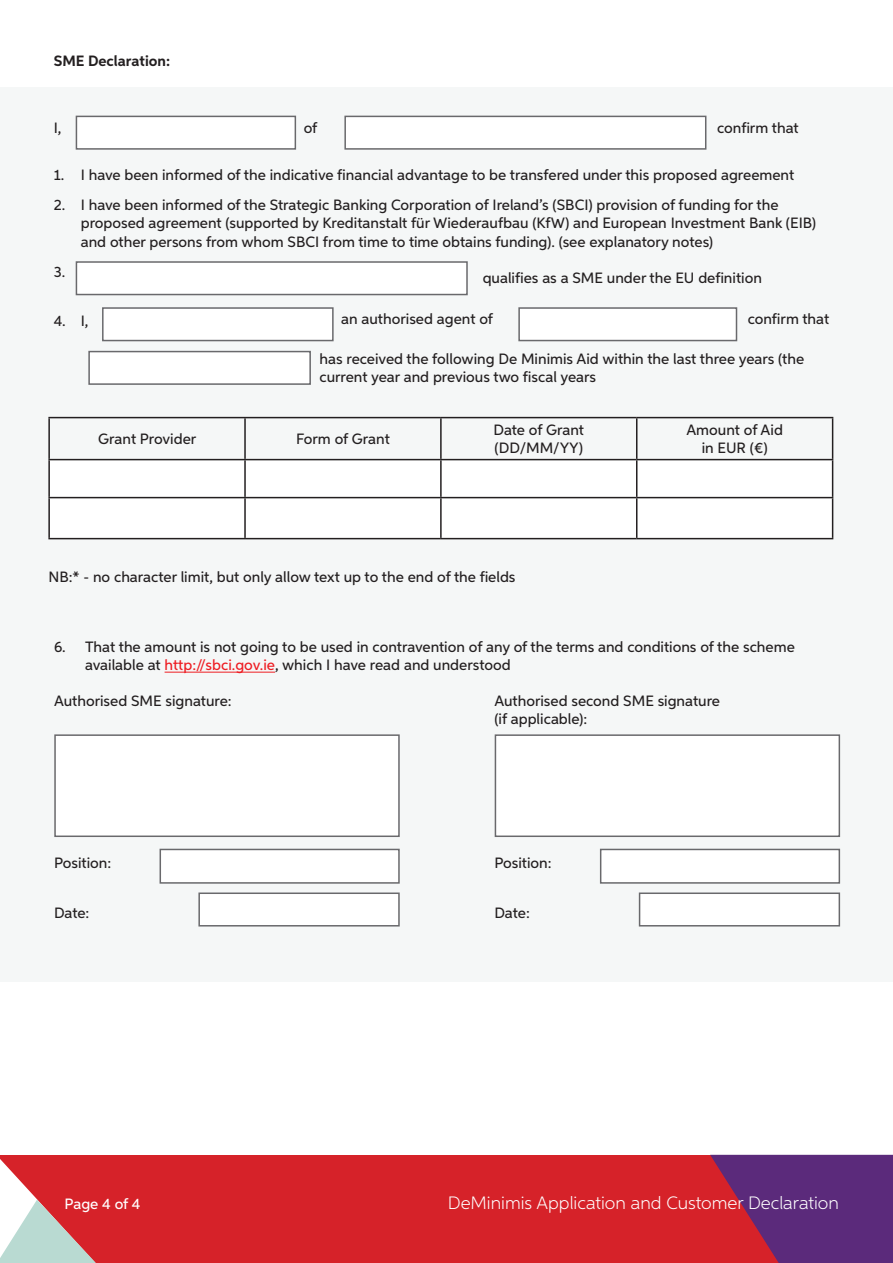
<style>
.page{position:relative;width:893px;height:1263px;background:#fff}
.page>*{position:absolute;margin:0;border:0;box-sizing:border-box;transform-origin:0 0}
.t1{font:300 18px "Aspira";color:#fff}
.t2{font:500 15px/18px "Aspira";color:#231f20}
.t3{font:700 15px "Aspira";color:#231f20}
.t4{font:500 15px "Aspira";letter-spacing:-.005em;color:#fff}
.s1{color:#ee1d23}
</style>
<div class="page">
<div style="left:0;top:1155px;width:893px;height:108px;background:#d62229"></div>
<svg style="left:710px;top:1155px;width:183px;height:108px"></svg>
<svg style="left:0;top:1159px;width:96px;height:104px"></svg>
<div style="left:0;top:87px;width:893px;height:895px;background:#f5f7f7"></div>
<hr style="left:165px;top:672px;width:110px;height:1px;background:#ee1d23">
<div style="left:160px;top:849px;width:240px;height:35px;background:#fff;border:2px solid #69696c"></div>
<div style="left:54px;top:734px;width:346px;height:103px;background:#fff;border:2px solid #69696c"></div>
<div style="left:198px;top:892px;width:202px;height:34px;background:#fff;border:2px solid #69696c"></div>
<div style="left:76px;top:116px;width:220px;height:34px;background:#fff;border:2px solid #69696c"></div>
<div style="left:344px;top:116px;width:362px;height:34px;background:#fff;border:2px solid #69696c"></div>
<div style="left:102px;top:307px;width:232px;height:34px;background:#fff;border:2px solid #69696c"></div>
<div style="left:518px;top:307px;width:219px;height:34px;background:#fff;border:2px solid #69696c"></div>
<div style="left:88px;top:351px;width:223px;height:34px;background:#fff;border:2px solid #69696c"></div>
<svg style="left:50px;top:418px;width:782px;height:41px"></svg>
<div style="left:50px;top:460px;width:782px;height:78px;background:#fff"></div>
<hr style="left:48px;top:460px;width:2px;height:37px;background:#231f20">
<hr style="left:244px;top:460px;width:2px;height:37px;background:#231f20">
<hr style="left:440px;top:460px;width:2px;height:37px;background:#231f20">
<hr style="left:636px;top:460px;width:1px;height:37px;background:#231f20">
<hr style="left:832px;top:460px;width:1px;height:37px;background:#231f20">
<hr style="left:48px;top:497px;width:197px;height:1px;background:#231f20">
<hr style="left:48px;top:498px;width:2px;height:40px;background:#231f20">
<hr style="left:245px;top:497px;width:196px;height:1px;background:#231f20">
<hr style="left:244px;top:498px;width:2px;height:40px;background:#231f20">
<hr style="left:441px;top:497px;width:196px;height:1px;background:#231f20">
<hr style="left:440px;top:498px;width:2px;height:40px;background:#231f20">
<hr style="left:637px;top:497px;width:196px;height:1px;background:#231f20">
<hr style="left:636px;top:498px;width:1px;height:40px;background:#231f20">
<hr style="left:832px;top:498px;width:1px;height:40px;background:#231f20">
<hr style="left:48px;top:538px;width:197px;height:1px;background:#231f20">
<hr style="left:245px;top:538px;width:196px;height:1px;background:#231f20">
<hr style="left:441px;top:538px;width:196px;height:1px;background:#231f20">
<hr style="left:637px;top:538px;width:196px;height:1px;background:#231f20">
<hr style="left:48px;top:417px;width:197px;height:1px;background:#231f20">
<hr style="left:48px;top:418px;width:2px;height:41px;background:#231f20">
<hr style="left:245px;top:417px;width:196px;height:1px;background:#231f20">
<hr style="left:244px;top:418px;width:2px;height:41px;background:#231f20">
<hr style="left:441px;top:417px;width:196px;height:1px;background:#231f20">
<hr style="left:440px;top:418px;width:2px;height:41px;background:#231f20">
<hr style="left:637px;top:417px;width:196px;height:1px;background:#231f20">
<hr style="left:636px;top:418px;width:1px;height:41px;background:#231f20">
<hr style="left:832px;top:418px;width:1px;height:41px;background:#231f20">
<hr style="left:48px;top:459px;width:197px;height:1px;background:#231f20">
<hr style="left:245px;top:459px;width:196px;height:1px;background:#231f20">
<hr style="left:441px;top:459px;width:196px;height:1px;background:#231f20">
<hr style="left:637px;top:459px;width:196px;height:1px;background:#231f20">
<div style="left:76px;top:261px;width:392px;height:34px;background:#fff;border:2px solid #69696c"></div>
<div style="left:600px;top:849px;width:240px;height:35px;background:#fff;border:2px solid #69696c"></div>
<div style="left:495px;top:734px;width:345px;height:103px;background:#fff;border:2px solid #69696c"></div>
<div style="left:639px;top:892px;width:201px;height:34px;background:#fff;border:2px solid #69696c"></div>
<p class="t3" style="left:54px;top:52px;width:118px">SME Declaration:</p>
<p class="t2" style="left:54px;top:119px;width:9px">I,</p>
<p class="t2" style="left:304px;top:119px;width:15px">of</p>
<p class="t2" style="left:717px;top:119px;width:83px">confirm that</p>
<p class="t2" style="left:54px;top:165px;width:742px">1. I have been informed of the indicative financial advantage to be transfered under this proposed agreement</p>
<p class="t2" style="left:81px;top:196px;width:737px;text-indent:-27px">2. I have been informed of the Strategic Banking Corporation of Ireland’s (SBCI) provision of funding for the proposed agreement (supported by Kreditanstalt für Wiederaufbau (KfW) and European Investment Bank (EIB) and other persons from whom SBCI from time to time obtains funding). (see explanatory notes)</p>
<p class="t2" style="left:54px;top:263px;width:13px">3.</p>
<p class="t2" style="left:54px;top:312px;width:36px">4. I,</p>
<p class="t2" style="left:341px;top:310px;width:153px">an authorised agent of</p>
<p class="t2" style="left:748px;top:310px;width:83px">confirm that</p>
<p class="t2" style="left:319px;top:349px;width:486px">has received the following De Minimis Aid within the last three years (the current year and previous two fiscal years</p>
<p class="t2" style="left:483px;top:268px;width:281px">qualifies as a SME under the EU definition</p>
<p class="t2" style="left:98px;top:430px;width:100px">Grant Provider</p>
<p class="t2" style="left:296px;top:430px;width:95px">Form of Grant</p>
<p class="t2" style="left:493px;top:421px;width:92px">Date of Grant (DD/MM/YY)</p>
<p class="t2" style="left:686px;top:421px;width:98px;text-align:center">Amount of Aid in EUR (€)</p>
<p class="t2" style="left:48px;top:568px;width:469px">NB:* - no character limit, but only allow text up to the end of the fields</p>
<p class="t2" style="left:54px;top:638px;width:13px">6.</p>
<p class="t2" style="left:85px;top:638px;width:711px">That the amount is not going to be used in contravention of any of the terms and conditions of the scheme available at <span class="s1">http://sbci.gov.ie</span>, which I have read and understood</p>
<p class="t2" style="left:54px;top:692px;width:179px">Authorised SME signature:</p>
<p class="t2" style="left:54px;top:854px;width:59px">Position:</p>
<p class="t2" style="left:54px;top:904px;width:37px">Date:</p>
<p class="t2" style="left:494px;top:692px;width:227px">Authorised second SME signature (if applicable):</p>
<p class="t2" style="left:494px;top:854px;width:59px">Position:</p>
<p class="t2" style="left:494px;top:904px;width:37px">Date:</p>
<p class="t4" style="left:65px;top:1194px;width:77px">Page 4 of 4</p>
<p class="t1" style="left:448px;top:1192px;width:392px">DeMinimis Application and Customer Declaration</p>
</div>
